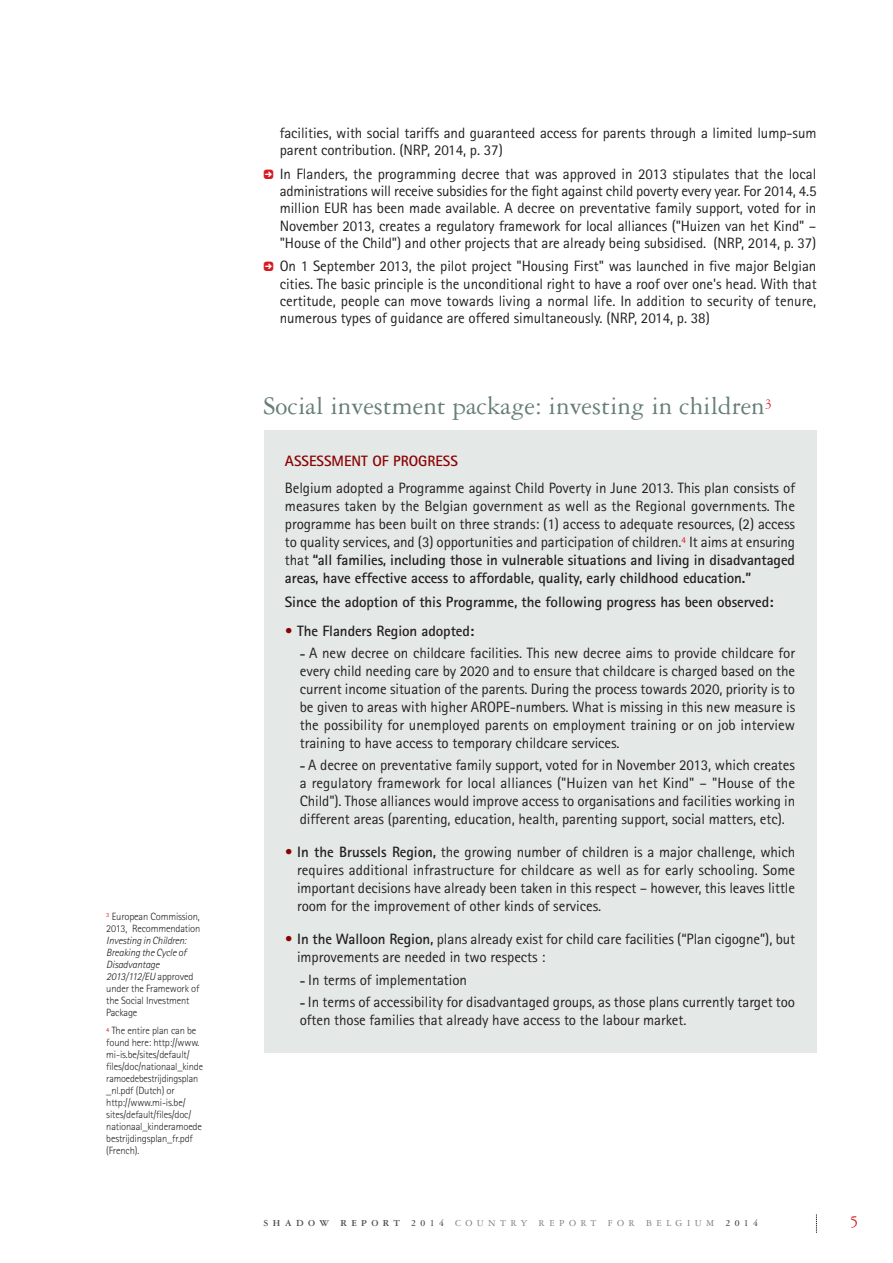
<style>
.page{position:relative;width:893px;height:1263px;background:#fff}
.page>*{position:absolute;margin:0;border:0;box-sizing:border-box;transform-origin:0 0}
.t1{font:27px "Garamond 3 LT Std";color:#657e76}
.t2{font:18px "Garamond 3 LT Std";color:#d71920}
.t3{font:15px/18px "Rotis Sans Serif";letter-spacing:-.005em;color:#231f20;text-align:justify}
.t4{font:700 15px "Rotis Sans Serif";letter-spacing:-.005em;color:#231f20}
.t5{font:700 15px "Rotis Sans Serif";color:#8b0204}
.t6{font:300 10.5px/12px "Rotis Sans Serif";letter-spacing:-.015em;color:#231f20}
.t7{font:italic 300 10.5px/12px "Rotis Sans Serif";letter-spacing:-.015em;color:#231f20}
.t8{font:9.75px "Garamond 3 LT Std";letter-spacing:.45em;color:#808285}
.s1{font-style:normal}
.s2{font-family:"Click Bits Arrow Pods 1";font-size:13.5px;color:#d71920}
.s3{font-weight:700}
.s4{color:#8b0204}
.s5{font-weight:800;font-size:12px}
.s6{font-weight:700;color:#8b0204}
.s7{font-weight:700;color:#4c4c4e}
</style>
<div class="page">
<svg style="left:816px;top:1214px;width:1px;height:19px"></svg>
<div style="left:264px;top:430px;width:552px;height:623px;background:#e4e8e6"></div>
<p class="t6" style="left:106px;top:911px;width:96px"><sup>3</sup> European Commission,<br>2013, Recommendation</p>
<p class="t7" style="left:106px;top:935px;width:95px">Investing in Children:<br>Breaking the Cycle of<br>Disadvantage<br>2013/112/EU <span class="s1">approved under the Framework of the Social Investment<br>Package</span></p>
<p class="t6" style="left:106px;top:1026px;width:98px"><sup>4</sup> The entire plan can be found here: http://www. mi-is.be/sites/default/ files/doc/nationaal_kinde ramoedebestrijdingsplan _nl.pdf (Dutch) or http://www.mi-is.be/ sites/default/files/doc/ nationaal_kinderamoede bestrijdingsplan_fr.pdf (French).</p>
<p class="t3" style="left:280px;top:126px;width:538px;line-height:17.2px">facilities, with social tariffs and guaranteed access for parents through a limited lump-sum parent contribution. (NRP, 2014, p. 37)</p>
<p class="t3" style="left:280px;top:167px;width:538px;line-height:17.2px;text-indent:-16px"><span class="s2">5</span> In Flanders, the programming decree that was approved in 2013 stipulates that the local administrations will receive subsidies for the fight against child poverty every year. For 2014, 4.5 million EUR has been made available. A decree on preventative family support, voted for in November 2013, creates a regulatory framework for local alliances ("Huizen van het Kind" – "House of the Child") and other projects that are already being subsidised. (NRP, 2014, p. 37)</p>
<p class="t3" style="left:280px;top:259px;width:538px;line-height:17.2px;text-indent:-16px"><span class="s2">5</span> On 1 September 2013, the pilot project "Housing First" was launched in five major Belgian cities. The basic principle is the unconditional right to have a roof over one's head. With that certitude, people can move towards living a normal life. In addition to security of tenure, numerous types of guidance are offered simultaneously. (NRP, 2014, p. 38)</p>
<h1 class="t1" style="left:264px;top:397px;width:510px">Social investment package: investing in children<sup>3</sup></h1>
<p class="t5" style="left:285px;top:456px;width:174px">ASSESSMENT OF PROGRESS</p>
<p class="t3" style="left:285px;top:480px;width:512px">Belgium adopted a Programme against Child Poverty in June 2013. This plan consists of measures taken by the Belgian government as well as the Regional governments. The programme has been built on three strands: (1) access to adequate resources, (2) access to quality services, and (3) opportunities and participation of children.<sup>4</sup> It aims at ensuring that <span class="s3">“all families, including those in vulnerable situations and living in disadvantaged areas, have effective access to affordable, quality, early childhood education.”</span></p>
<p class="t4" style="left:285px;top:597px;width:490px">Since the adoption of this Programme, the following progress has been observed:</p>
<p class="t4" style="left:285px;top:626px;width:191px"><span class="s4">•</span> The Flanders Region adopted:</p>
<p class="t3" style="left:300px;top:646px;width:497px"><span class="s5">-</span> A new decree on childcare facilities. This new decree aims to provide childcare for every child needing care by 2020 and to ensure that childcare is charged based on the current income situation of the parents. During the process towards 2020, priority is to be given to areas with higher AROPE-numbers. What is missing in this new measure is the possibility for unemployed parents on employment training or on job interview training to have access to temporary childcare services.</p>
<p class="t3" style="left:300px;top:758px;width:497px"><span class="s5">-</span> A decree on preventative family support, voted for in November 2013, which creates a regulatory framework for local alliances ("Huizen van het Kind" – "House of the Child"). Those alliances would improve access to organisations and facilities working in different areas (parenting, education, health, parenting support, social matters, etc).</p>
<p class="t3" style="left:297px;top:845px;width:500px;text-indent:-12px"><span class="s6">•</span> <span class="s3">In the Brussels Region,</span> the growing number of children is a major challenge, which requires additional infrastructure for childcare as well as for early schooling. Some important decisions have already been taken in this respect – however, this leaves little room for the improvement of other kinds of services.</p>
<p class="t3" style="left:297px;top:932px;width:500px;text-indent:-12px"><span class="s6">•</span> <span class="s3">In the Walloon Region,</span> plans already exist for child care facilities (“Plan cigogne”), but improvements are needed in two respects :</p>
<p class="t3" style="left:300px;top:972px;width:169px"><span class="s5">-</span> In terms of implementation</p>
<p class="t3" style="left:300px;top:994px;width:497px"><span class="s5">-</span> In terms of accessibility for disadvantaged groups, as those plans currently target too often those families that already have access to the labour market.</p>
<p class="t8" style="left:264px;top:1220px;width:496px"><span class="s7">SHADOW REPORT 2014</span> COUNTRY REPORT FOR BELGIUM <span class="s7">2014</span></p>
<p class="t2" style="left:850px;top:1216px;width:10px">5</p>
</div>
